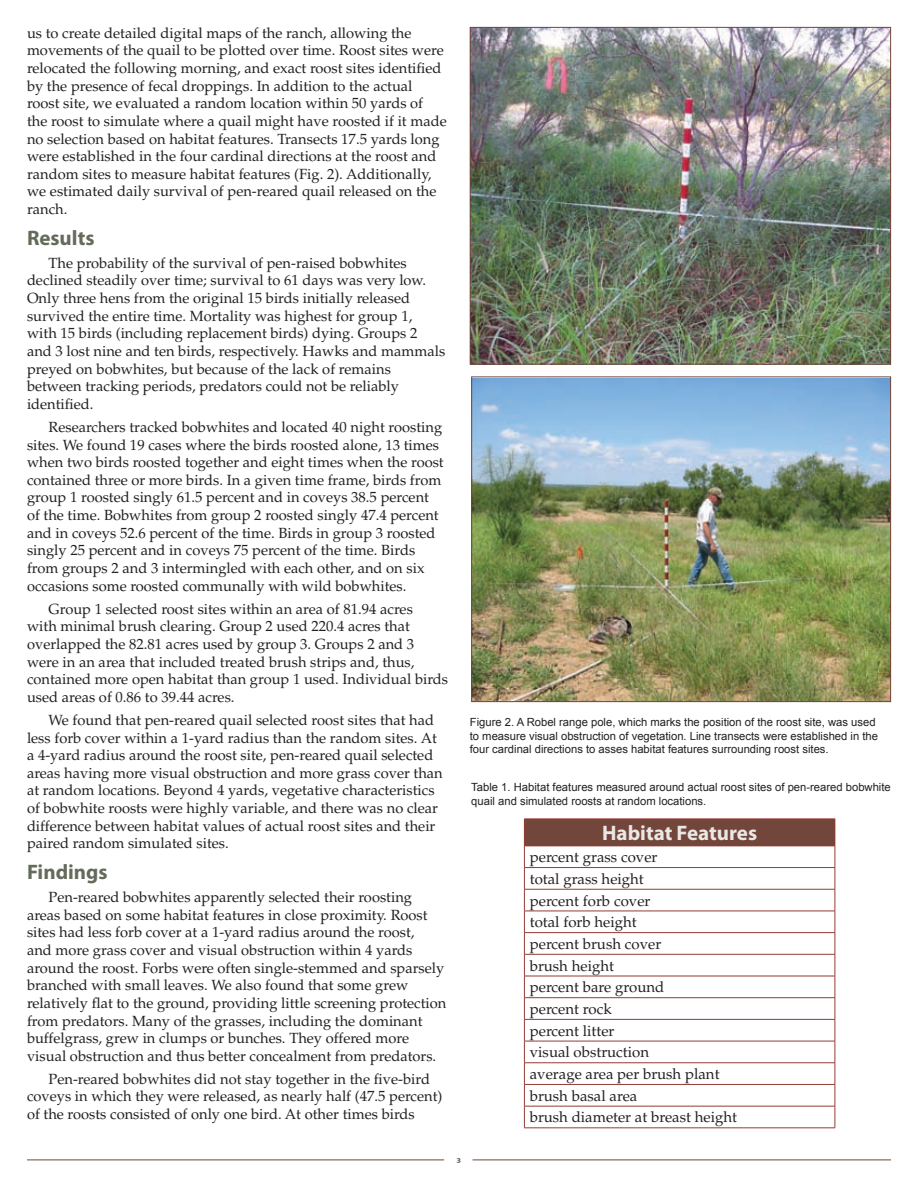
<style>
.page{position:relative;width:918px;height:1188px;background:#fff}
.page>*{position:absolute;margin:0;border:0;box-sizing:border-box;transform-origin:0 0}
.t1{font:700 21px "Myriad Pro";color:#646b5b}
.t2{font:700 21px "Myriad Pro";color:#eae8e5}
.t3{font:15px/21.8px "Palatino LT Std";color:#231f20}
.t4{font:14.7px/17.7px "Palatino LT Std";color:#231f20}
.t5{font:700 12px "Myriad Pro";color:#646b5b}
.t6{font:11.25px/13.5px "Arial";color:#231f20}
</style>
<div class="page">
<hr style="left:27px;top:1160px;width:417px;height:1px;background:#73463b">
<hr style="left:472px;top:1160px;width:419px;height:1px;background:#73463b">
<img style="left:472px;top:29px;width:417px;height:333px">
<div style="left:470px;top:27px;width:421px;height:337px;border:1px solid #73463b"></div>
<img style="left:473px;top:378px;width:416px;height:322px">
<div style="left:471px;top:376px;width:420px;height:326px;border:1px solid #73463b"></div>
<div style="left:524px;top:819px;width:311px;height:27px;background:#73463b"></div>
<hr style="left:524px;top:819px;width:311px;height:1px;background:#943b35">
<hr style="left:524px;top:846px;width:311px;height:1px;background:#943b35">
<hr style="left:524px;top:867px;width:311px;height:1px;background:#943b35">
<hr style="left:524px;top:889px;width:311px;height:1px;background:#943b35">
<hr style="left:524px;top:911px;width:311px;height:1px;background:#943b35">
<hr style="left:524px;top:932px;width:311px;height:1px;background:#943b35">
<hr style="left:524px;top:954px;width:311px;height:1px;background:#943b35">
<hr style="left:524px;top:976px;width:311px;height:1px;background:#943b35">
<hr style="left:524px;top:997px;width:311px;height:1px;background:#943b35">
<hr style="left:524px;top:1019px;width:311px;height:1px;background:#943b35">
<hr style="left:524px;top:1041px;width:311px;height:1px;background:#943b35">
<hr style="left:524px;top:1063px;width:311px;height:1px;background:#943b35">
<hr style="left:524px;top:1084px;width:311px;height:1px;background:#943b35">
<hr style="left:524px;top:1106px;width:311px;height:1px;background:#943b35">
<svg style="left:524px;top:820px;width:1px;height:308px"></svg>
<svg style="left:835px;top:819px;width:1px;height:309px"></svg>
<hr style="left:524px;top:1128px;width:311px;height:1px;background:#943b35">
<p class="t4" style="left:27px;top:24px;width:421px">us to create detailed digital maps of the ranch, allowing the movements of the quail to be plotted over time. Roost sites were relocated the following morning, and exact roost sites identified by the presence of fecal droppings. In addition to the actual roost site, we evaluated a random location within 50 yards of the roost to simulate where a quail might have roosted if it made no selection based on habitat features. Transects 17.5 yards long were established in the four cardinal directions at the roost and random sites to measure habitat features (Fig. 2). Additionally, we estimated daily survival of pen-reared quail released on the ranch.</p>
<h1 class="t1" style="left:27px;top:224px;width:69px">Results</h1>
<p class="t4" style="left:27px;top:254px;width:420px;text-indent:22px">The probability of the survival of pen-raised bobwhites declined steadily over time; survival to 61 days was very low.<br>Only three hens from the original 15 birds initially released survived the entire time. Mortality was highest for group 1, with 15 birds (including replacement birds) dying. Groups 2 and 3 lost nine and ten birds, respectively. Hawks and mammals preyed on bobwhites, but because of the lack of remains between tracking periods, predators could not be reliably identified.</p>
<p class="t4" style="left:27px;top:418px;width:418px;text-indent:22px">Researchers tracked bobwhites and located 40 night roosting sites. We found 19 cases where the birds roosted alone, 13 times when two birds roosted together and eight times when the roost contained three or more birds. In a given time frame, birds from group 1 roosted singly 61.5 percent and in coveys 38.5 percent of the time. Bobwhites from group 2 roosted singly 47.4 percent and in coveys 52.6 percent of the time. Birds in group 3 roosted singly 25 percent and in coveys 75 percent of the time. Birds from groups 2 and 3 intermingled with each other, and on six occasions some roosted communally with wild bobwhites.</p>
<p class="t4" style="left:27px;top:600px;width:423px;text-indent:22px">Group 1 selected roost sites within an area of 81.94 acres<br>with minimal brush clearing. Group 2 used 220.4 acres that overlapped the 82.81 acres used by group 3. Groups 2 and 3 were in an area that included treated brush strips and, thus, contained more open habitat than group 1 used. Individual birds used areas of 0.86 to 39.44 acres.</p>
<p class="t4" style="left:27px;top:711px;width:417px;text-indent:22px">We found that pen-reared quail selected roost sites that had less forb cover within a 1-yard radius than the random sites. At a 4-yard radius around the roost site, pen-reared quail selected areas having more visual obstruction and more grass cover than at random locations. Beyond 4 yards, vegetative characteristics of bobwhite roosts were highly variable, and there was no clear difference between habitat values of actual roost sites and their paired random simulated sites.</p>
<h1 class="t1" style="left:27px;top:858px;width:82px">Findings</h1>
<p class="t4" style="left:27px;top:888px;width:421px;text-indent:22px">Pen-reared bobwhites apparently selected their roosting areas based on some habitat features in close proximity. Roost sites had less forb cover at a 1-yard radius around the roost,<br>and more grass cover and visual obstruction within 4 yards around the roost. Forbs were often single-stemmed and sparsely branched with small leaves. We also found that some grew relatively flat to the ground, providing little screening protection from predators. Many of the grasses, including the dominant buffelgrass, grew in clumps or bunches. They offered more visual obstruction and thus better concealment from predators.</p>
<p class="t4" style="left:27px;top:1070px;width:417px;text-indent:22px">Pen-reared bobwhites did not stay together in the five-bird coveys in which they were released, as nearly half (47.5 percent) of the roosts consisted of only one bird. At other times birds</p>
<p class="t6" style="left:470px;top:715px;width:410px">Figure 2. A Robel range pole, which marks the position of the roost site, was used to measure visual obstruction of vegetation. Line transects were established in the four cardinal directions to asses habitat features surrounding roost sites.</p>
<p class="t6" style="left:471px;top:780px;width:421px">Table 1. Habitat features measured around actual roost sites of pen-reared bobwhite quail and simulated roosts at random locations.</p>
<h1 class="t2" style="left:602px;top:819px;width:156px">Habitat Features</h1>
<p class="t3" style="left:530px;top:846px;width:209px">percent grass cover<br>total grass height<br>percent forb cover<br>total forb height<br>percent brush cover<br>brush height<br>percent bare ground<br>percent rock<br>percent litter<br>visual obstruction<br>average area per brush plant brush basal area<br>brush diameter at breast height</p>
<p class="t5" style="left:457px;top:1154px;width:6px">3</p>
</div>
